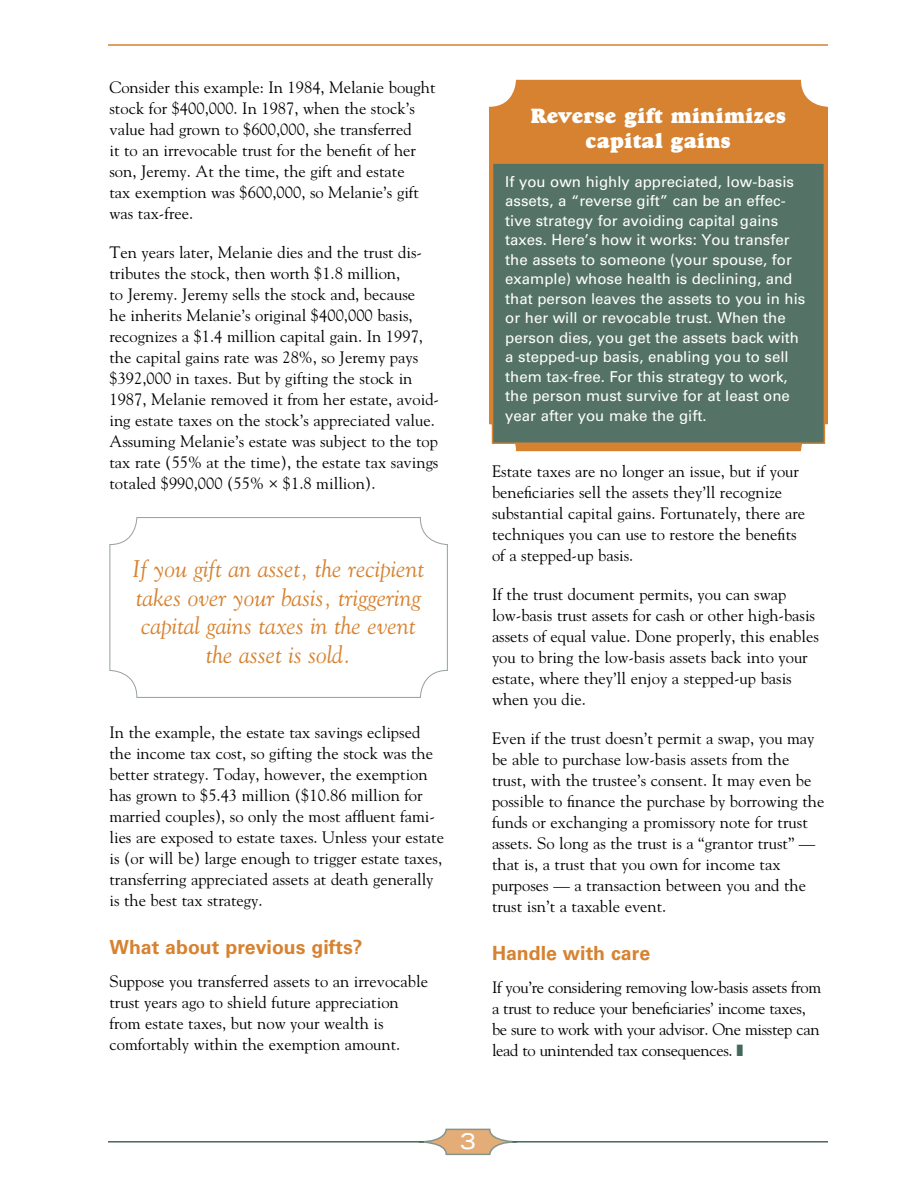
<style>
.page{position:relative;width:918px;height:1188px;background:#fff}
.page>*{position:absolute;margin:0;border:0;box-sizing:border-box;transform-origin:0 0}
.t1{font:italic 24px/28.8px "Goudy Std";color:#d68230;text-align:center}
.t2{font:expanded 22.5px "Univers LT Std";color:#fff}
.t3{font:21px/25.2px "Goudy Std Heavyface";color:#fff;text-align:center}
.t4{font:700 19.5px "Univers LT Std";color:#d68230}
.t5{font:16.5px/21px "Goudy Std";color:#000}
.t6{font:16.5px/21px "Goudy Std";letter-spacing:-.02em;color:#000}
.t7{font:15px/19.5px "Univers LT Std";color:#fff}
</style>
<div class="page">
<hr style="left:108px;top:44px;width:720px;height:2px;background:#d68230">
<svg style="left:424px;top:1128px;width:89px;height:28px"></svg>
<hr style="left:108px;top:1141px;width:316px;height:2px;background:#44695b">
<hr style="left:512px;top:1141px;width:316px;height:2px;background:#44695b">
<div style="left:110px;top:517px;width:338px;height:181px;border:1px solid #94a29b;border-radius:27px"></div>
<div style="left:489px;top:80px;width:339px;height:371px;background:#d68230;border-radius:27px"></div>
<div style="left:493px;top:163px;width:331px;height:280px;background:#547366"></div>
<div style="left:492px;top:162px;width:333px;height:282px;border:2px solid #d68230"></div>
<p class="t5" style="left:109px;top:77px;width:328px">Consider this example: In 1984, Melanie bought stock for $400,000. In 1987, when the stock’s value had grown to $600,000, she transferred<br>it to an irrevocable trust for the benefit of her son, Jeremy. At the time, the gift and estate<br>tax exemption was $600,000, so Melanie’s gift was tax-free.</p>
<p class="t5" style="left:109px;top:242px;width:331px">Ten years later, Melanie dies and the trust dis&shy;tributes the stock, then worth $1.8 million,<br>to Jeremy. Jeremy sells the stock and, because<br>he inherits Melanie’s original $400,000 basis, recognizes a $1.4 million capital gain. In 1997, the capital gains rate was 28%, so Jeremy pays $392,000 in taxes. But by gifting the stock in 1987, Melanie removed it from her estate, avoid&shy;ing estate taxes on the stock’s appreciated value.<br>Assuming Melanie’s estate was subject to the top tax rate (55% at the time), the estate tax savings totaled $990,000 (55% × $1.8 million).</p>
<h1 class="t1" style="left:133px;top:554px;width:293px">If you gift an asset, the recipient takes over your basis, triggering capital gains taxes in the event the asset is sold.</h1>
<p class="t5" style="left:109px;top:722px;width:336px">In the example, the estate tax savings eclipsed the income tax cost, so gifting the stock was the better strategy. Today, however, the exemption has grown to $5.43 million ($10.86 million for married couples), so only the most affluent fami&shy;lies are exposed to estate taxes. Unless your estate is (or will be) large enough to trigger estate taxes, transferring appreciated assets at death generally is the best tax strategy.</p>
<p class="t4" style="left:110px;top:936px;width:255px">What about previous gifts?</p>
<p class="t5" style="left:110px;top:971px;width:320px">Suppose you transferred assets to an irrevocable trust years ago to shield future appreciation from estate taxes, but now your wealth is comfortably within the exemption amount.</p>
<p class="t3" style="left:531px;top:103px;width:257px">Reverse gift minimizes capital gains</p>
<p class="t7" style="left:505px;top:172px;width:302px">If you own highly appreciated, low-basis assets, a “reverse gift” can be an effec&shy;tive strategy for avoiding capital gains taxes. Here’s how it works: You transfer the assets to someone (your spouse, for example) whose health is declining, and that person leaves the assets to you in his or her will or revocable trust. When the person dies, you get the assets back with a stepped-up basis, enabling you to sell them tax-free. For this strategy to work, the person must survive for at least one year after you make the gift.</p>
<p class="t5" style="left:492px;top:461px;width:315px">Estate taxes are no longer an issue, but if your beneficiaries sell the assets they’ll recognize substantial capital gains. Fortunately, there are techniques you can use to restore the benefits of a stepped-up basis.</p>
<p class="t5" style="left:492px;top:584px;width:328px">If the trust document permits, you can swap low-basis trust assets for cash or other high-basis assets of equal value. Done properly, this enables you to bring the low-basis assets back into your estate, where they’ll enjoy a stepped-up basis when you die.</p>
<p class="t5" style="left:492px;top:728px;width:334px">Even if the trust doesn’t permit a swap, you may be able to purchase low-basis assets from the trust, with the trustee’s consent. It may even be possible to finance the purchase by borrowing the funds or exchanging a promissory note for trust assets. So long as the trust is a “grantor trust” — that is, a trust that you own for income tax purposes — a transaction between you and the trust isn’t a taxable event.</p>
<p class="t4" style="left:492px;top:942px;width:160px">Handle with care</p>
<p class="t6" style="left:492px;top:977px;width:331px">If you’re considering removing low-basis assets from a trust to reduce your beneficiaries’ income taxes, be sure to work with your advisor. One misstep can lead to unintended tax consequences.</p>
<h2 class="t2" style="left:460px;top:1128px;width:18px">3</h2>
</div>
